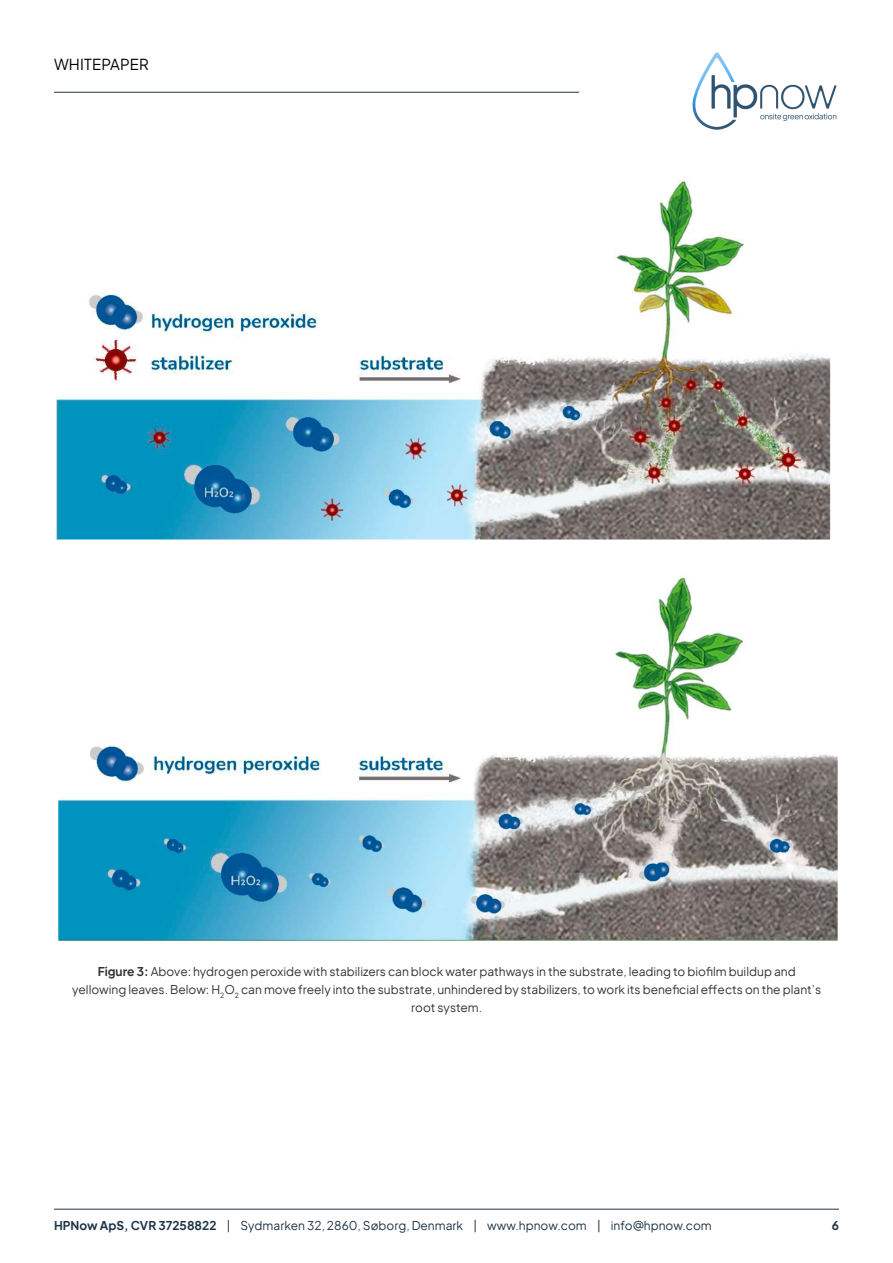
<style>
.page{position:relative;width:893px;height:1263px;background:#fff}
.page>*{position:absolute;margin:0;border:0;box-sizing:border-box;transform-origin:0 0}
.t1{font:15px "Eudoxus Sans";letter-spacing:.01em;color:#000}
.t2{font:12px/18px "Eudoxus Sans";color:#333;text-align:center}
.t3{font:12px "Eudoxus Sans";color:#1f3547}
.t4{font:700 12px "Eudoxus Sans";color:#1f3547}
.s1{font-weight:700}
</style>
<div class="page">
<img style="left:56px;top:176px;width:775px;height:364px">
<img style="left:692px;top:53px;width:145px;height:77px">
<hr style="left:54px;top:1209px;width:785px;height:1px;background:#1f3547">
<hr style="left:54px;top:92px;width:525px;height:1px;background:#1f3547">
<img style="left:58px;top:576px;width:780px;height:365px">
<p class="t1" style="left:54px;top:52px;width:96px">WHITEPAPER</p>
<p class="t2" style="left:72px;top:962px;width:750px"><span class="s1">Figure 3:</span> Above: hydrogen peroxide with stabilizers can block water pathways in the substrate, leading to biofilm buildup and yellowing leaves. Below: H<sub>2</sub>O<sub>2</sub> can move freely into the substrate, unhindered by stabilizers, to work its beneficial effects on the plant’s root system.</p>
<p class="t3" style="left:54px;top:1215px;width:659px"><span class="s1">HPNow ApS, CVR 37258822</span> | Sydmarken 32, 2860, Søborg, Denmark | www.hpnow.com | info@hpnow.com</p>
<p class="t4" style="left:832px;top:1215px;width:9px">6</p>
</div>
